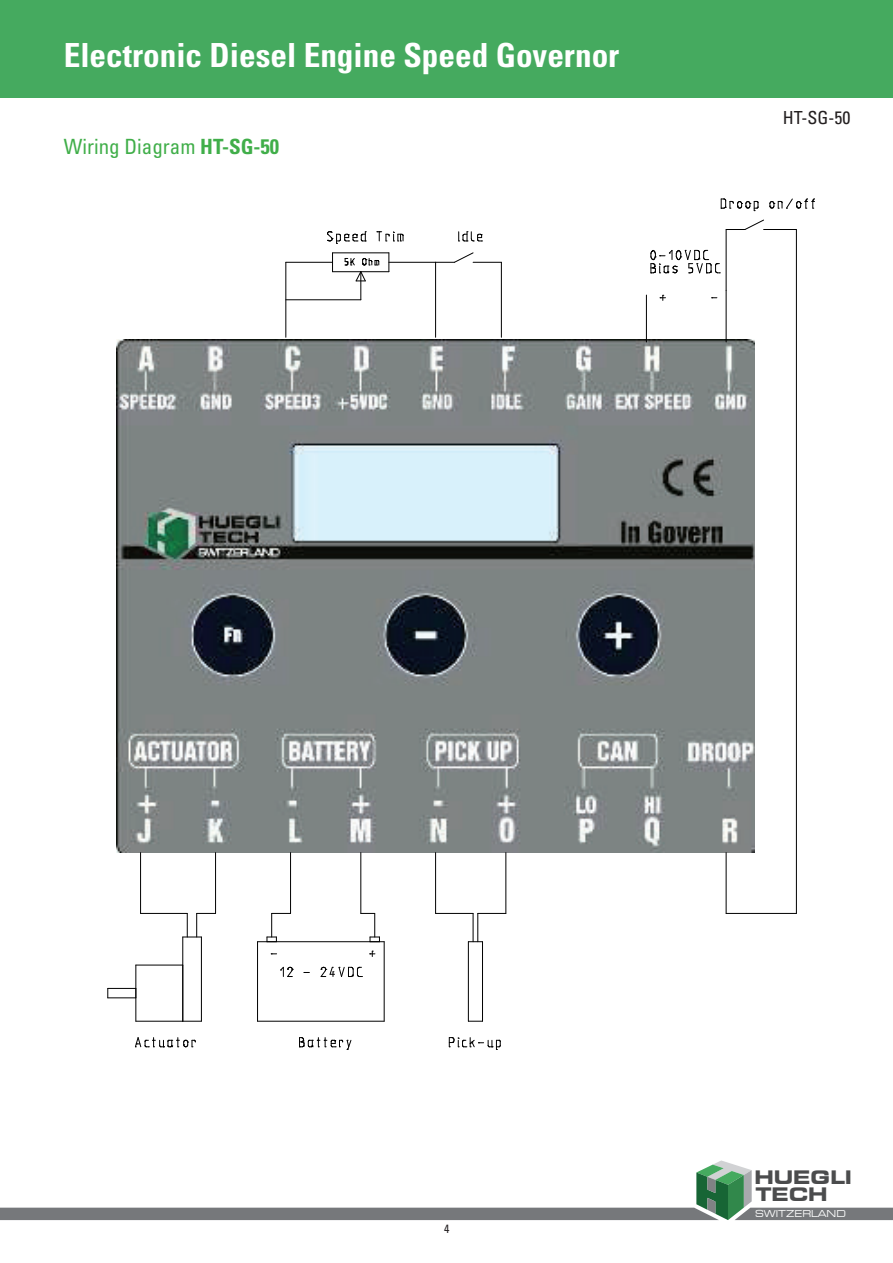
<style>
.page{position:relative;width:893px;height:1263px;background:#fff}
.page>*{position:absolute;margin:0;border:0;box-sizing:border-box;transform-origin:0 0}
.t1{font:700 condensed 33.15px "Univers LT Std";color:#fff}
.t2{font:condensed 21px "Univers LT Std";color:#40ae49}
.t3{font:700 expanded 18.45px/17.9px "Square 721 BT";color:#4b4c4d}
.t4{font:condensed 18px "Univers LT Std";color:#231f20}
.t5{font:condensed 12px "Univers LT Std";color:#231f20}
.t6{font:expanded 9.45px "Square 721 BT";color:#fff;scale:.96 1}
.s1{font-weight:700}
</style>
<div class="page">
<div style="left:0;top:0;width:893px;height:98px;background:#45aa5f"></div>
<svg style="left:0;top:1160px;width:893px;height:60px"></svg>
<img style="left:117px;top:340px;width:637px;height:512px">
<hr style="left:285px;top:262px;width:1px;height:75px;background:#000">
<hr style="left:333px;top:252px;width:56px;height:1px;background:#000">
<svg style="left:389px;top:253px;width:1px;height:19px"></svg>
<hr style="left:333px;top:271px;width:56px;height:1px;background:#000">
<svg style="left:332px;top:253px;width:1px;height:19px"></svg>
<hr style="left:286px;top:262px;width:47px;height:1px;background:#000">
<hr style="left:389px;top:262px;width:47px;height:1px;background:#000">
<hr style="left:435px;top:262px;width:1px;height:75px;background:#000">
<hr style="left:286px;top:299px;width:75px;height:1px;background:#000">
<svg style="left:436px;top:252px;width:65px;height:11px"></svg>
<hr style="left:501px;top:262px;width:1px;height:75px;background:#000">
<svg style="left:327px;top:231px;width:39px;height:13px"></svg>
<svg style="left:377px;top:231px;width:27px;height:11px"></svg>
<svg style="left:458px;top:231px;width:25px;height:11px"></svg>
<svg style="left:651px;top:249px;width:69px;height:25px"></svg>
<hr style="left:136px;top:965px;width:47px;height:1px;background:#000">
<hr style="left:136px;top:1021px;width:47px;height:1px;background:#000">
<hr style="left:136px;top:965px;width:1px;height:56px;background:#000">
<svg style="left:183px;top:1021px;width:18px;height:1px"></svg>
<hr style="left:201px;top:937px;width:1px;height:84px;background:#000">
<hr style="left:182px;top:937px;width:1px;height:84px;background:#000">
<svg style="left:107px;top:988px;width:30px;height:10px"></svg>
<hr style="left:140px;top:852px;width:1px;height:61px;background:#000">
<hr style="left:141px;top:913px;width:46px;height:1px;background:#000">
<hr style="left:215px;top:852px;width:1px;height:61px;background:#000">
<svg style="left:183px;top:913px;width:33px;height:25px"></svg>
<svg style="left:135px;top:1037px;width:61px;height:11px"></svg>
<hr style="left:290px;top:852px;width:1px;height:61px;background:#000">
<hr style="left:360px;top:852px;width:1px;height:61px;background:#000">
<svg style="left:267px;top:913px;width:24px;height:28px"></svg>
<svg style="left:361px;top:913px;width:19px;height:28px"></svg>
<hr style="left:258px;top:941px;width:126px;height:1px;background:#000">
<hr style="left:384px;top:942px;width:1px;height:79px;background:#000">
<hr style="left:258px;top:1021px;width:126px;height:1px;background:#000">
<hr style="left:257px;top:942px;width:1px;height:79px;background:#000">
<svg style="left:370px;top:951px;width:5px;height:5px"></svg>
<svg style="left:280px;top:966px;width:13px;height:11px"></svg>
<svg style="left:320px;top:966px;width:42px;height:11px"></svg>
<svg style="left:299px;top:1037px;width:53px;height:13px"></svg>
<hr style="left:482px;top:942px;width:1px;height:79px;background:#000">
<svg style="left:468px;top:1021px;width:14px;height:1px"></svg>
<hr style="left:468px;top:942px;width:1px;height:79px;background:#000">
<hr style="left:435px;top:852px;width:1px;height:61px;background:#000">
<hr style="left:436px;top:913px;width:37px;height:1px;background:#000">
<hr style="left:505px;top:852px;width:1px;height:61px;background:#000">
<svg style="left:468px;top:913px;width:38px;height:29px"></svg>
<svg style="left:449px;top:1037px;width:52px;height:13px"></svg>
<svg style="left:660px;top:295px;width:5px;height:5px"></svg>
<hr style="left:646px;top:295px;width:1px;height:47px;background:#000">
<hr style="left:726px;top:229px;width:1px;height:61px;background:#000">
<hr style="left:726px;top:852px;width:1px;height:61px;background:#000">
<hr style="left:726px;top:913px;width:70px;height:1px;background:#000">
<hr style="left:796px;top:229px;width:1px;height:684px;background:#000">
<svg style="left:727px;top:219px;width:37px;height:11px"></svg>
<hr style="left:764px;top:229px;width:32px;height:1px;background:#000">
<svg style="left:721px;top:199px;width:38px;height:12px"></svg>
<svg style="left:770px;top:198px;width:45px;height:11px"></svg>
<hr style="left:726px;top:290px;width:1px;height:52px;background:#000">
<svg style="left:345px;top:258px;width:35px;height:42px"></svg>
<p class="t1" style="left:64px;top:34px;width:557px">Electronic Diesel Engine Speed Governor</p>
<p class="t2" style="left:64px;top:133px;width:217px">Wiring Diagram <span class="s1">HT-SG-50</span></p>
<p class="t4" style="left:783px;top:106px;width:69px">HT-SG-50</p>
<p class="t5" style="left:444px;top:1221px;width:7px">4</p>
<p class="t3" style="left:754px;top:1168px;width:99px">HUEGLI<br>TECH</p>
<p class="t6" style="left:755px;top:1208px;width:96px">SWITZERLAND</p>
</div>
